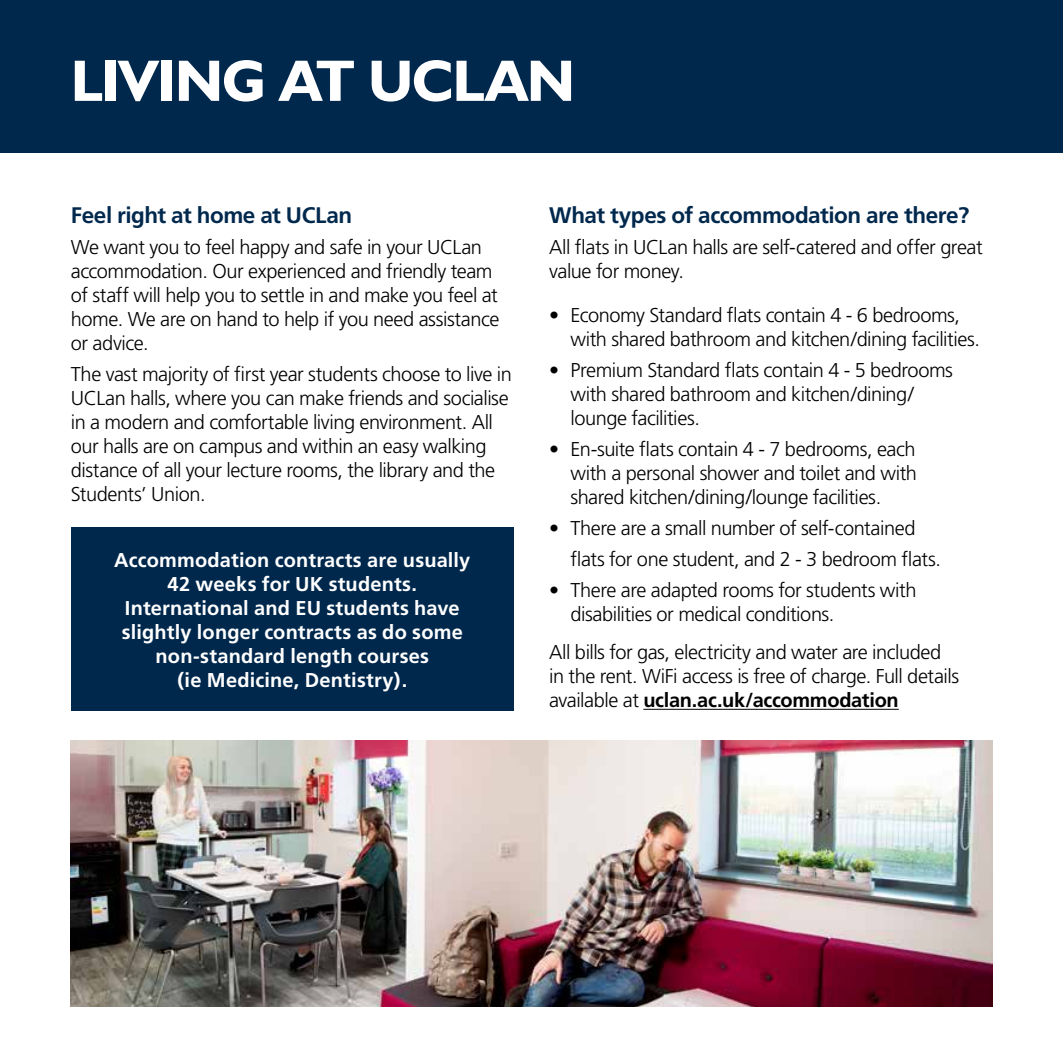
<style>
.page{position:relative;width:1063px;height:1063px;background:#fff}
.page>*{position:absolute;margin:0;border:0;box-sizing:border-box;transform-origin:0 0}
.t1{font:700 58.75px "Humanist 521 BT";letter-spacing:-.02em;color:#fff}
.Subhead_-_frutiger_b{font:700 22.5px "Frutiger";letter-spacing:-.02em;color:#00284d}
.Body_-_frutiger_ligh{font:300 20px/24px "Frutiger";letter-spacing:-.025em;color:#000}
.Body_-_frutiger_ligh-2{font:700 20px/24px "Frutiger";letter-spacing:.01em;color:#fff;text-align:center}
.s1{font-weight:700}
</style>
<div class="page">
<img style="left:71px;top:741px;width:921px;height:265px">
<hr style="left:643px;top:709px;width:256px;height:1px;background:#000">
<div style="left:71px;top:527px;width:443px;height:184px;background:#00284d"></div>
<div style="left:0;top:0;width:1063px;height:153px;background:#00284d"></div>
<h1 class="t1" style="left:71px;top:44px;width:506px">LIVING AT UCLAN</h1>
<p class="Subhead_-_frutiger_b" style="left:71px;top:202px;width:283px">Feel right at home at UCLan</p>
<p class="Body_-_frutiger_ligh" style="left:71px;top:235px;width:430px">We want you to feel happy and safe in your UCLan accommodation. Our experienced and friendly team of staff will help you to settle in and make you feel at home. We are on hand to help if you need assistance or advice.</p>
<p class="Body_-_frutiger_ligh" style="left:71px;top:362px;width:442px">The vast majority of first year students choose to live in UCLan halls, where you can make friends and socialise in a modern and comfortable living environment. All our halls are on campus and within an easy walking distance of all your lecture rooms, the library and the Students’ Union.</p>
<p class="Body_-_frutiger_ligh-2" style="left:114px;top:548px;width:358px">Accommodation contracts are usually<br>42 weeks for UK students.</p>
<p class="Body_-_frutiger_ligh-2" style="left:122px;top:596px;width:343px;text-align:left">International and EU students have slightly longer contracts as do some</p>
<p class="Body_-_frutiger_ligh-2" style="left:156px;top:644px;width:275px">non-standard length courses</p>
<p class="Body_-_frutiger_ligh-2" style="left:177px;top:668px;width:231px">(ie Medicine, Dentistry).</p>
<p class="Subhead_-_frutiger_b" style="left:549px;top:202px;width:422px">What types of accommodation are there?</p>
<p class="Body_-_frutiger_ligh" style="left:549px;top:235px;width:435px">All flats in UCLan halls are self-catered and offer great value for money.</p>
<p class="Body_-_frutiger_ligh" style="left:570px;top:303px;width:411px;text-indent:-21px">• Economy Standard flats contain 4 - 6 bedrooms, with shared bathroom and kitchen/dining facilities.</p>
<p class="Body_-_frutiger_ligh" style="left:570px;top:358px;width:384px;text-indent:-21px">• Premium Standard flats contain 4 - 5 bedrooms with shared bathroom and kitchen/dining/ lounge facilities.</p>
<p class="Body_-_frutiger_ligh" style="left:570px;top:437px;width:348px;text-align:justify;text-indent:-21px">• En-suite flats contain 4 - 7 bedrooms, each with a personal shower and toilet and with shared kitchen/dining/lounge facilities.</p>
<p class="Body_-_frutiger_ligh" style="left:549px;top:516px;width:368px">• There are a small number of self-contained</p>
<p class="Body_-_frutiger_ligh" style="left:570px;top:547px;width:372px">flats for one student, and 2 - 3 bedroom flats.</p>
<p class="Body_-_frutiger_ligh" style="left:570px;top:578px;width:348px;text-indent:-21px">• There are adapted rooms for students with disabilities or medical conditions.</p>
<p class="Body_-_frutiger_ligh" style="left:549px;top:640px;width:394px">All bills for gas, electricity and water are included</p>
<p class="Body_-_frutiger_ligh" style="left:549px;top:664px;width:411px">in the rent. WiFi access is free of charge. Full details available at <span class="s1">uclan.ac.uk/accommodation</span></p>
</div>
